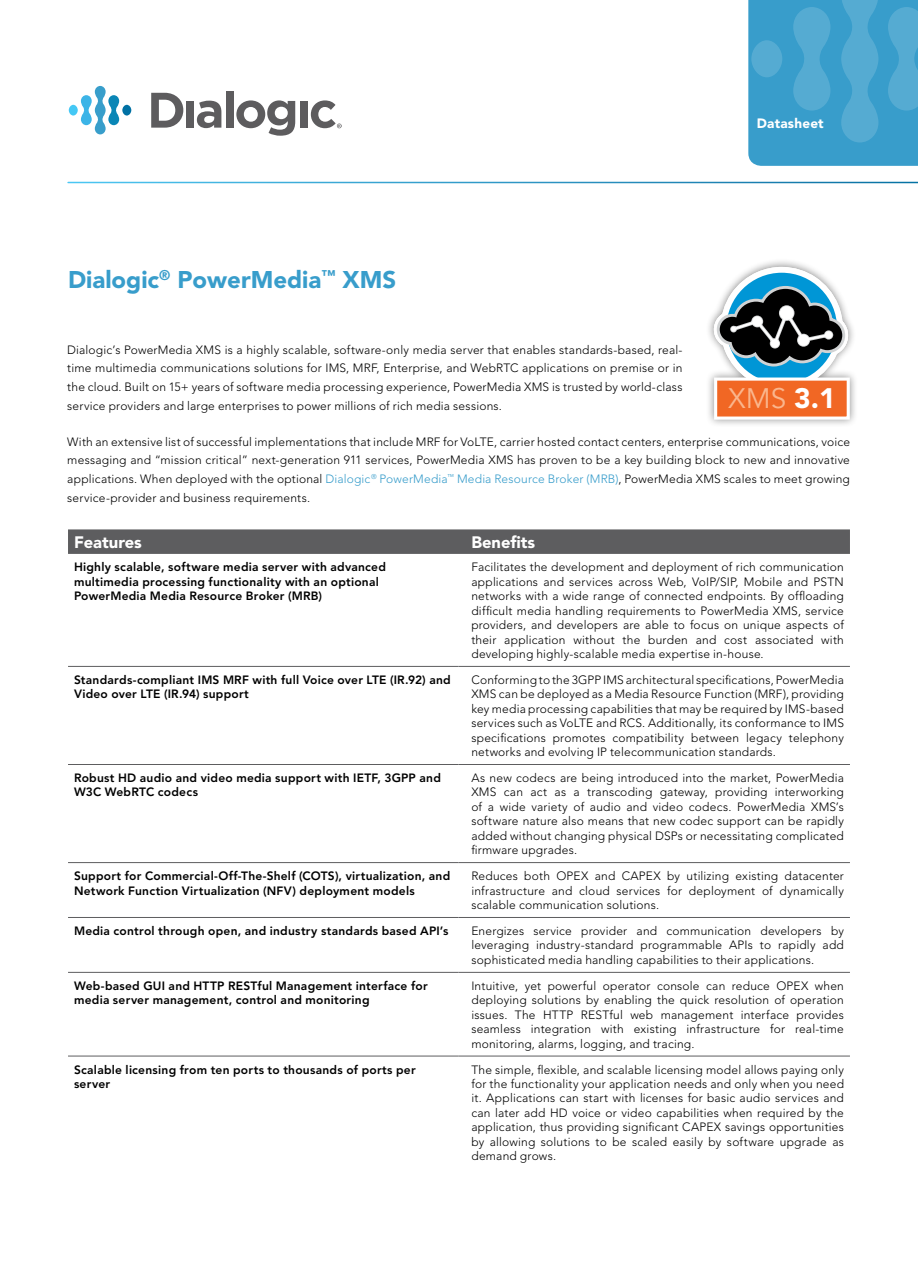
<style>
.page{position:relative;width:918px;height:1263px;background:#fff}
.page>*{position:absolute;margin:0;border:0;box-sizing:border-box;transform-origin:0 0}
.t1{font:28.05px "Avenir LT Std";color:#fab68d}
.t2{font:900 24px "Avenir LT Std";color:#389dcb}
.t3{font:900 16.5px "Avenir LT Std";color:#fff}
.t4{font:900 13.5px "Avenir LT Std";letter-spacing:.015em;color:#fff}
.t5{font:300 12px/14.4px "Avenir LT Std";letter-spacing:.015em;color:#000;text-align:justify}
.t6{font:800 12px/14.4px "Avenir LT Std";letter-spacing:.02em;color:#000}
.s1{color:#389dcb}
.s2{font-weight:900;color:#fff}
</style>
<div class="page">
<svg style="left:748px;top:0;width:170px;height:166px;background:#43a2cd"></svg>
<svg style="left:151px;top:93px;width:32px;height:35px"></svg>
<div style="left:187px;top:101px;width:7px;height:27px;background:#5d5c5e"></div>
<svg style="left:197px;top:101px;width:24px;height:27px"></svg>
<div style="left:226px;top:91px;width:7px;height:37px;background:#5d5c5e"></div>
<svg style="left:236px;top:100px;width:59px;height:36px"></svg>
<div style="left:300px;top:101px;width:7px;height:27px;background:#5d5c5e"></div>
<div style="left:122px;top:105px;width:9px;height:11px;background:#0071a4;border-radius:50%"></div>
<div style="left:69px;top:105px;width:9px;height:11px;background:#44c8f5;border-radius:50%"></div>
<svg style="left:81px;top:86px;width:38px;height:48px"></svg>
<svg style="left:311px;top:100px;width:31px;height:28px"></svg>
<svg style="left:68px;top:529px;width:782px;height:25px;background:#606062"></svg>
<hr style="left:68px;top:666px;width:391px;height:1px;background:#5d5d5f">
<hr style="left:459px;top:666px;width:391px;height:1px;background:#5d5d5f">
<hr style="left:68px;top:764px;width:391px;height:1px;background:#5d5d5f">
<hr style="left:459px;top:764px;width:391px;height:1px;background:#5d5d5f">
<hr style="left:68px;top:862px;width:391px;height:1px;background:#5d5d5f">
<hr style="left:459px;top:862px;width:391px;height:1px;background:#5d5d5f">
<hr style="left:68px;top:917px;width:391px;height:1px;background:#5d5d5f">
<hr style="left:459px;top:917px;width:391px;height:1px;background:#5d5d5f">
<hr style="left:68px;top:972px;width:391px;height:1px;background:#5d5d5f">
<hr style="left:459px;top:972px;width:391px;height:1px;background:#5d5d5f">
<hr style="left:68px;top:1056px;width:391px;height:1px;background:#5d5d5f">
<hr style="left:459px;top:1056px;width:391px;height:1px;background:#5d5d5f">
<div style="left:705px;top:258px;width:153px;height:170px;background:#000;opacity:.45"></div>
<svg style="left:714px;top:267px;width:136px;height:153px"></svg>
<div style="left:728px;top:388px;width:57px;height:20px;background:#f16724"></div>
<h2 class="t2" style="left:68px;top:265px;width:330px">Dialogic<sup>®</sup> PowerMedia<sup>™</sup> XMS</h2>
<p class="t4" style="left:757px;top:115px;width:68px">Datasheet</p>
<p class="t5" style="left:67px;top:340px;width:617px;line-height:18.8px">Dialogic’s PowerMedia XMS is a highly scalable, software-only media server that enables standards-based, real&shy;time multimedia communications solutions for IMS, MRF, Enterprise, and WebRTC applications on premise or in the cloud. Built on 15+ years of software media processing experience, PowerMedia XMS is trusted by world-class service providers and large enterprises to power millions of rich media sessions.</p>
<p class="t5" style="left:67px;top:432px;width:784px;line-height:18.8px">With an extensive list of successful implementations that include MRF for VoLTE, carrier hosted contact centers, enterprise communications, voice messaging and “mission critical” next-generation 911 services, PowerMedia XMS has proven to be a key building block to new and innovative applications. When deployed with the optional <span class="s1">Dialogic</span><sup>®</sup> <span class="s1">PowerMedia</span><sup>™</sup> <span class="s1">Media Resource Broker (MRB)</span>, PowerMedia XMS scales to meet growing service-provider and business requirements.</p>
<h3 class="t3" style="left:74px;top:532px;width:69px">Features</h3>
<h3 class="t3" style="left:471px;top:532px;width:65px">Benefits</h3>
<p class="t6" style="left:74px;top:560px;width:313px">Highly scalable, software media server with advanced multimedia processing functionality with an optional<br>PowerMedia Media Resource Broker (MRB)</p>
<p class="t5" style="left:471px;top:560px;width:374px">Facilitates the development and deployment of rich communication applications and services across Web, VoIP/SIP, Mobile and PSTN networks with a wide range of connected endpoints. By offloading difficult media handling requirements to PowerMedia XMS, service providers, and developers are able to focus on unique aspects of their application without the burden and cost associated with developing highly-scalable media expertise in-house.</p>
<p class="t6" style="left:74px;top:673px;width:378px">Standards-compliant IMS MRF with full Voice over LTE (IR.92) and<br>Video over LTE (IR.94) support</p>
<p class="t5" style="left:471px;top:673px;width:374px">Conforming to the 3GPP IMS architectural specifications, PowerMedia XMS can be deployed as a Media Resource Function (MRF), providing key media processing capabilities that may be required by IMS-based services such as VoLTE and RCS. Additionally, its conformance to IMS specifications promotes compatibility between legacy telephony networks and evolving IP telecommunication standards.</p>
<p class="t6" style="left:74px;top:771px;width:368px">Robust HD audio and video media support with IETF, 3GPP and<br>W3C WebRTC codecs</p>
<p class="t5" style="left:471px;top:771px;width:374px">As new codecs are being introduced into the market, PowerMedia XMS can act as a transcoding gateway, providing interworking of a wide variety of audio and video codecs. PowerMedia XMS’s software nature also means that new codec support can be rapidly added without changing physical DSPs or necessitating complicated firmware upgrades.</p>
<p class="t6" style="left:74px;top:869px;width:378px">Support for Commercial-Off-The-Shelf (COTS), virtualization, and<br>Network Function Virtualization (NFV) deployment models</p>
<p class="t5" style="left:471px;top:869px;width:374px">Reduces both OPEX and CAPEX by utilizing existing datacenter infrastructure and cloud services for deployment of dynamically scalable communication solutions.</p>
<p class="t6" style="left:74px;top:924px;width:376px">Media control through open, and industry standards based API’s</p>
<p class="t5" style="left:471px;top:924px;width:374px">Energizes service provider and communication developers by leveraging industry-standard programmable APIs to rapidly add sophisticated media handling capabilities to their applications.</p>
<p class="t6" style="left:74px;top:978px;width:355px">Web-based GUI and HTTP RESTful Management interface for media server management, control and monitoring</p>
<p class="t5" style="left:471px;top:979px;width:374px">Intuitive, yet powerful operator console can reduce OPEX when deploying solutions by enabling the quick resolution of operation issues. The HTTP RESTful web management interface provides seamless integration with existing infrastructure for real-time monitoring, alarms, logging, and tracing.</p>
<p class="t6" style="left:74px;top:1062px;width:343px">Scalable licensing from ten ports to thousands of ports per server</p>
<p class="t5" style="left:471px;top:1062px;width:374px">The simple, flexible, and scalable licensing model allows paying only for the functionality your application needs and only when you need it. Applications can start with licenses for basic audio services and can later add HD voice or video capabilities when required by the application, thus providing significant CAPEX savings opportunities by allowing solutions to be scaled easily by software upgrade as demand grows.</p>
<h1 class="t1" style="left:728px;top:382px;width:109px">XMS <span class="s2">3.1</span></h1>
</div>
